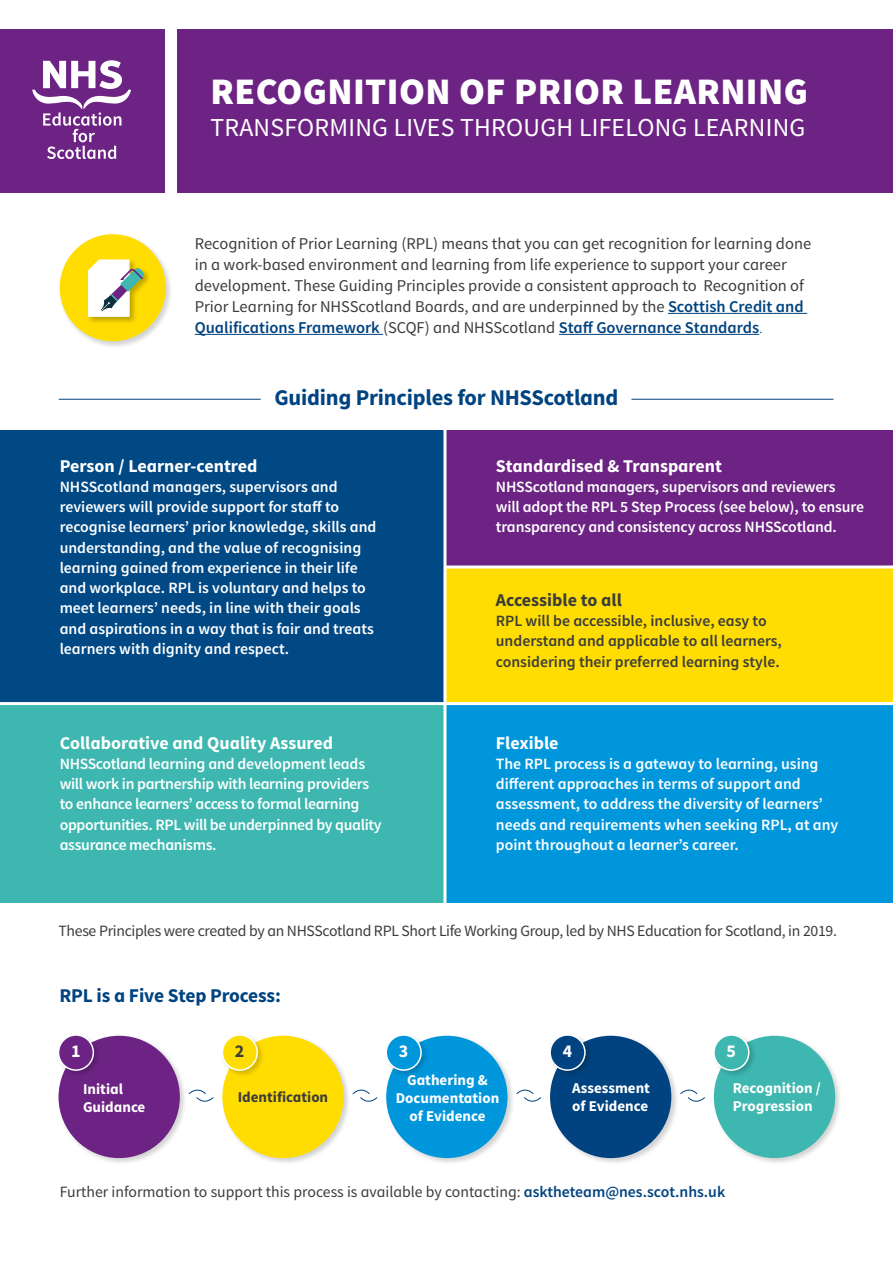
<style>
.page{position:relative;width:893px;height:1263px;background:#fff}
.page>*{position:absolute;margin:0;border:0;box-sizing:border-box;transform-origin:0 0}
.t1{font:900 37.5px "Source Sans Pro";letter-spacing:.01em;color:#fff}
.t2{font:25.8px "Source Sans Pro";letter-spacing:.01em;color:#fff}
.t3{font:700 22.5px "Source Sans Pro";letter-spacing:-.01em;color:#004380}
.t4{font:700 19.5px "Source Sans Pro";letter-spacing:-.01em;color:#004380}
.t5{font:700 18px "Source Sans Pro";color:#fff}
.t6{font:700 18px "Source Sans Pro";color:#3c3c3b}
.t7{font:16.5px/21px "Source Sans Pro";color:#3c3c3b}
.t8{font:600 15.75px/20.2px "Source Sans Pro";color:#fff}
.t9{font:600 15.75px/20.2px "Source Sans Pro";letter-spacing:-.02em;color:#fff}
.t10{font:600 15.75px/20.2px "Source Sans Pro";color:#3c3c3b}
.t11{font:15.75px "Source Sans Pro";letter-spacing:-.02em;color:#3c3c3b}
.t12{font:15.75px "Source Sans Pro";color:#3c3c3b}
.t13{font:700 15px/18px "Source Sans Pro";color:#fff}
.t14{font:700 15px "Source Sans Pro";color:#3c3c3b}
.s1{font-weight:600;color:#004380}
.s2{font-weight:300;color:#004380}
</style>
<div class="page">
<div style="left:177px;top:30px;width:716px;height:163px;background:#6c2383"></div>
<div style="left:0;top:30px;width:164px;height:163px;background:#6c2383"></div>
<svg style="left:32px;top:60px;width:99px;height:99px"></svg>
<hr style="left:668px;top:313px;width:139px;height:1px;background:#004380">
<hr style="left:195px;top:334px;width:188px;height:1px;background:#004380">
<hr style="left:559px;top:334px;width:200px;height:1px;background:#004380">
<div style="left:58px;top:233px;width:115px;height:116px;background:#000;opacity:.18"></div>
<div style="left:60px;top:234px;width:106px;height:107px;background:#fd0;border-radius:50%"></div>
<div style="left:87px;top:258px;width:64px;height:67px;background:#000;opacity:.25"></div>
<svg style="left:88px;top:259px;width:56px;height:58px;background:#dbdbb2"></svg>
<div style="left:57px;top:1034px;width:130px;height:131px;background:#000;opacity:.18"></div>
<div style="left:59px;top:1036px;width:121px;height:122px;background:#6c2383;border-radius:50%"></div>
<div style="left:221px;top:1034px;width:130px;height:131px;background:#000;opacity:.18"></div>
<div style="left:222px;top:1036px;width:122px;height:122px;background:#fd0;border-radius:50%"></div>
<div style="left:384px;top:1034px;width:131px;height:131px;background:#000;opacity:.18"></div>
<div style="left:386px;top:1036px;width:121px;height:122px;background:#0096dc;border-radius:50%"></div>
<div style="left:548px;top:1034px;width:131px;height:131px;background:#000;opacity:.18"></div>
<div style="left:550px;top:1036px;width:121px;height:122px;background:#004380;border-radius:50%"></div>
<div style="left:712px;top:1034px;width:131px;height:131px;background:#000;opacity:.18"></div>
<div style="left:714px;top:1036px;width:121px;height:122px;background:#3db7b0;border-radius:50%"></div>
<div style="left:220px;top:1033px;width:45px;height:45px;background:#000;opacity:.18"></div>
<div style="left:222px;top:1035px;width:35px;height:35px;background:#fd0;border-radius:50%"></div>
<div style="left:222px;top:1034px;width:36px;height:37px;border:2px solid #fff;border-radius:50%"></div>
<div style="left:384px;top:1033px;width:45px;height:45px;background:#000;opacity:.18"></div>
<div style="left:386px;top:1035px;width:35px;height:35px;background:#0096dc;border-radius:50%"></div>
<div style="left:385px;top:1034px;width:37px;height:37px;border:2px solid #fff;border-radius:50%"></div>
<div style="left:548px;top:1033px;width:45px;height:45px;background:#000;opacity:.18"></div>
<div style="left:550px;top:1035px;width:35px;height:35px;background:#004380;border-radius:50%"></div>
<div style="left:549px;top:1034px;width:37px;height:37px;border:2px solid #fff;border-radius:50%"></div>
<div style="left:712px;top:1033px;width:45px;height:45px;background:#000;opacity:.18"></div>
<div style="left:714px;top:1035px;width:35px;height:35px;background:#3db7b0;border-radius:50%"></div>
<div style="left:713px;top:1034px;width:36px;height:37px;border:2px solid #fff;border-radius:50%"></div>
<div style="left:57px;top:1033px;width:44px;height:45px;background:#000;opacity:.18"></div>
<div style="left:59px;top:1035px;width:34px;height:35px;background:#6c2383;border-radius:50%"></div>
<div style="left:58px;top:1034px;width:36px;height:37px;border:2px solid #fff;border-radius:50%"></div>
<div style="left:0;top:430px;width:445px;height:274px;background:#004985"></div>
<div style="left:0;top:704px;width:445px;height:199px;background:#3db7b0"></div>
<div style="left:445px;top:567px;width:448px;height:137px;background:#fd0"></div>
<div style="left:445px;top:430px;width:448px;height:137px;background:#6c2383"></div>
<div style="left:445px;top:704px;width:448px;height:199px;background:#0096dc"></div>
<hr style="left:59px;top:399px;width:202px;height:1px;background:#004380">
<hr style="left:631px;top:399px;width:202px;height:1px;background:#004380">
<hr style="left:443px;top:429px;width:3px;height:474px;background:#fff">
<hr style="left:0;top:702px;width:893px;height:3px;background:#fff">
<hr style="left:445px;top:565px;width:448px;height:3px;background:#fff">
<svg style="left:188px;top:1089px;width:26px;height:13px"></svg>
<svg style="left:352px;top:1089px;width:26px;height:13px"></svg>
<svg style="left:516px;top:1089px;width:26px;height:13px"></svg>
<svg style="left:680px;top:1089px;width:25px;height:13px"></svg>
<h1 class="t1" style="left:210px;top:67px;width:599px">RECOGNITION OF PRIOR LEARNING</h1>
<h2 class="t2" style="left:210px;top:111px;width:596px">TRANSFORMING LIVES THROUGH LIFELONG LEARNING</h2>
<p class="t7" style="left:195px;top:233px;width:618px">Recognition of Prior Learning (RPL) means that you can get recognition for learning done in a work-based environment and learning from life experience to support your career development. These Guiding Principles provide a consistent approach to Recognition of Prior Learning for NHSScotland Boards, and are underpinned by the <span class="s1">Scottish Credit and Qualifications Framework</span> (SCQF) and NHSScotland <span class="s1">Staff Governance Standards</span><span class="s2">.</span></p>
<h3 class="t3" style="left:275px;top:383px;width:345px">Guiding Principles for NHSScotland</h3>
<p class="t5" style="left:60px;top:454px;width:199px">Person / Learner-centred</p>
<p class="t8" style="left:60px;top:477px;width:318px">NHSScotland managers, supervisors and reviewers will provide support for staff to recognise learners’ prior knowledge, skills and understanding, and the value of recognising learning gained from experience in their life and workplace. RPL is voluntary and helps to meet learners’ needs, in line with their goals and aspirations in a way that is fair and treats learners with dignity and respect.</p>
<p class="t5" style="left:60px;top:731px;width:275px">Collaborative and Quality Assured</p>
<p class="t9" style="left:60px;top:754px;width:324px">NHSScotland learning and development leads will work in partnership with learning providers to enhance learners’ access to formal learning opportunities. RPL will be underpinned by quality assurance mechanisms.</p>
<p class="t5" style="left:496px;top:454px;width:228px">Standardised &amp; Transparent</p>
<p class="t8" style="left:496px;top:477px;width:370px">NHSScotland managers, supervisors and reviewers<br>will adopt the RPL 5 Step Process (see below), to ensure transparency and consistency across NHSScotland.</p>
<p class="t6" style="left:496px;top:588px;width:127px">Accessible to all</p>
<p class="t10" style="left:496px;top:611px;width:288px">RPL will be accessible, inclusive, easy to understand and applicable to all learners, considering their preferred learning style.</p>
<p class="t5" style="left:496px;top:731px;width:64px">Flexible</p>
<p class="t8" style="left:496px;top:754px;width:344px">The RPL process is a gateway to learning, using different approaches in terms of support and assessment, to address the diversity of learners’ needs and requirements when seeking RPL, at any point throughout a learner’s career.</p>
<p class="t11" style="left:59px;top:921px;width:780px">These Principles were created by an NHSScotland RPL Short Life Working Group, led by NHS Education for Scotland, in 2019.</p>
<p class="t4" style="left:60px;top:983px;width:223px">RPL is a Five Step Process:</p>
<p class="t5" style="left:71px;top:1039px;width:11px">1</p>
<p class="t6" style="left:235px;top:1039px;width:11px">2</p>
<p class="t5" style="left:399px;top:1039px;width:11px">3</p>
<p class="t5" style="left:563px;top:1039px;width:11px">4</p>
<p class="t5" style="left:726px;top:1039px;width:11px">5</p>
<p class="t13" style="left:83px;top:1080px;width:64px">Initial<br>Guidance</p>
<p class="t14" style="left:238px;top:1087px;width:92px">Identification</p>
<p class="t13" style="left:396px;top:1072px;width:105px;text-align:center">Gathering &amp;<br>Documentation of Evidence</p>
<p class="t13" style="left:572px;top:1079px;width:79px">Assessment of Evidence</p>
<p class="t13" style="left:733px;top:1079px;width:90px">Recognition /<br>Progression</p>
<p class="t12" style="left:60px;top:1182px;width:667px">Further information to support this process is available by contacting: <span class="s1">asktheteam@nes.scot.nhs.uk</span></p>
</div>
